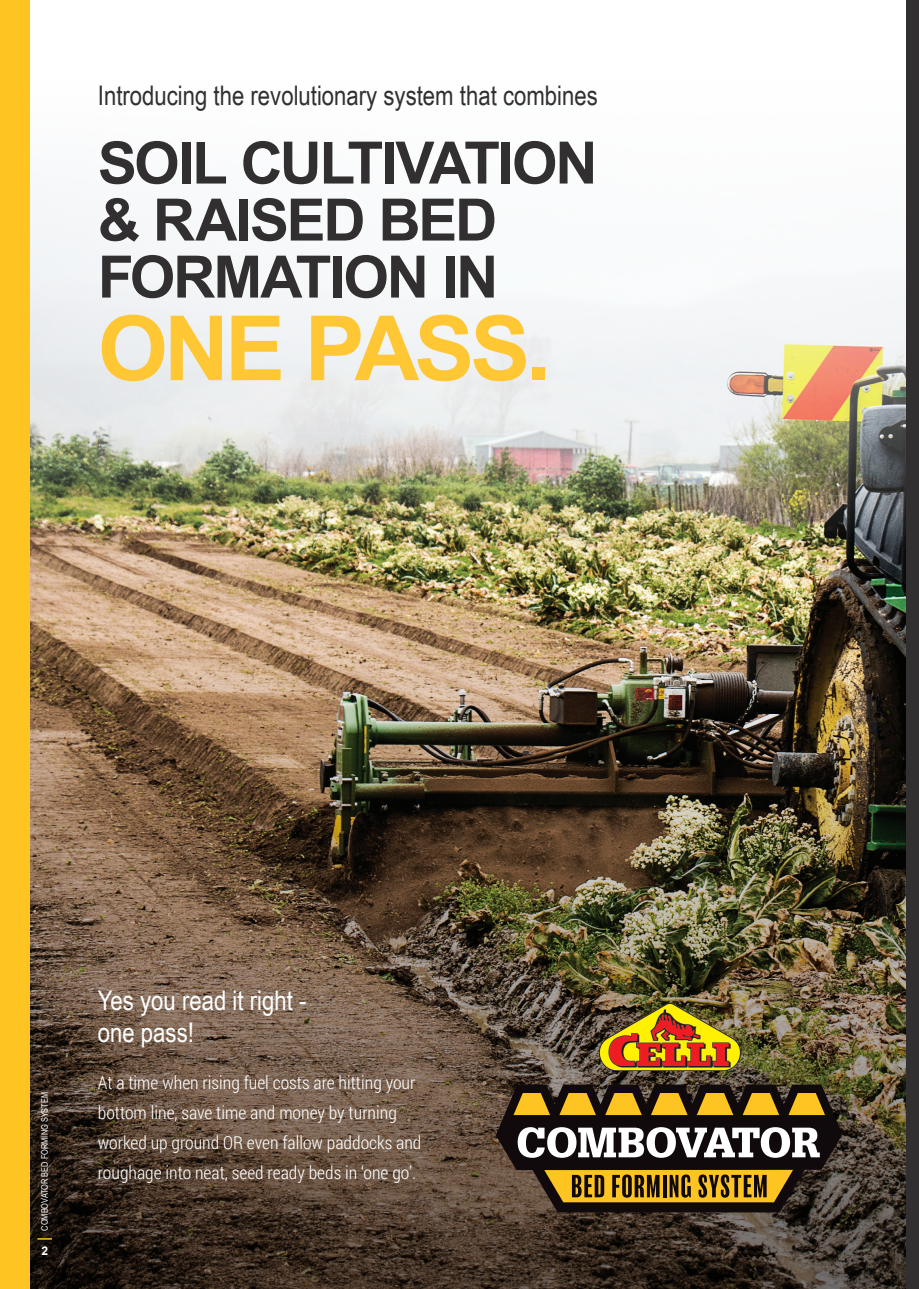
<style>
.page{position:relative;width:919px;height:1289px;background:#fff}
.page>*{position:absolute;margin:0;border:0;box-sizing:border-box;transform-origin:0 0}
.t1{font:700 90px "Arial";letter-spacing:-.045em;color:#fec733}
.t2{font:700 58.5px/57px "Arial";letter-spacing:-.04em;color:#312f30}
.t3{font:27px "Arial Narrow";color:#312f30}
.t4{font:27px/32.4px "Arial Narrow";color:#fff}
.t5{font:300 18px/30px "Roboto Condensed";color:#fff}
.t6{font:700 12px "Arial";color:#fff}
.t7{font:9px "Arial Narrow";color:#fff}
</style>
<div class="page">
<img style="left:30px;top:547px;width:876px;height:58px">
<img style="left:30px;top:203px;width:876px;height:344px">
<img style="left:30px;top:605px;width:876px;height:683px">
<svg style="left:496px;top:1084px;width:346px;height:128px;background:#6a5835"></svg>
<img style="left:598px;top:1002px;width:142px;height:68px">
<div style="left:906px;top:0;width:12px;height:1288px;background:#312f30"></div>
<div style="left:0;top:0;width:30px;height:1288px;background:#fec422"></div>
<svg style="left:37px;top:1238px;width:15px;height:1px"></svg>
<h3 class="t3" style="left:98px;top:76px;width:501px">Introducing the revolutionary system that combines</h3>
<h2 class="t2" style="left:98px;top:136px;width:501px">SOIL CULTIVATION &amp; RAISED BED<br>FORMATION IN</h2>
<h1 class="t1" style="left:98px;top:288px;width:454px">ONE PASS.</h1>
<p class="t7" style="left:38px;top:1230px;width:140px;rotate:-90deg">COMBOVATOR BED FORMING SYSTEM</p>
<p class="t6" style="left:41px;top:1242px;width:8px">2</p>
<h3 class="t4" style="left:98px;top:983px;width:209px">Yes you read it right - one pass!</h3>
<p class="t5" style="left:98px;top:1067px;width:325px">At a time when rising fuel costs are hitting your bottom line, save time and money by turning worked up ground OR even fallow paddocks and roughage into neat, seed ready beds in ‘one go’.</p>
</div>
